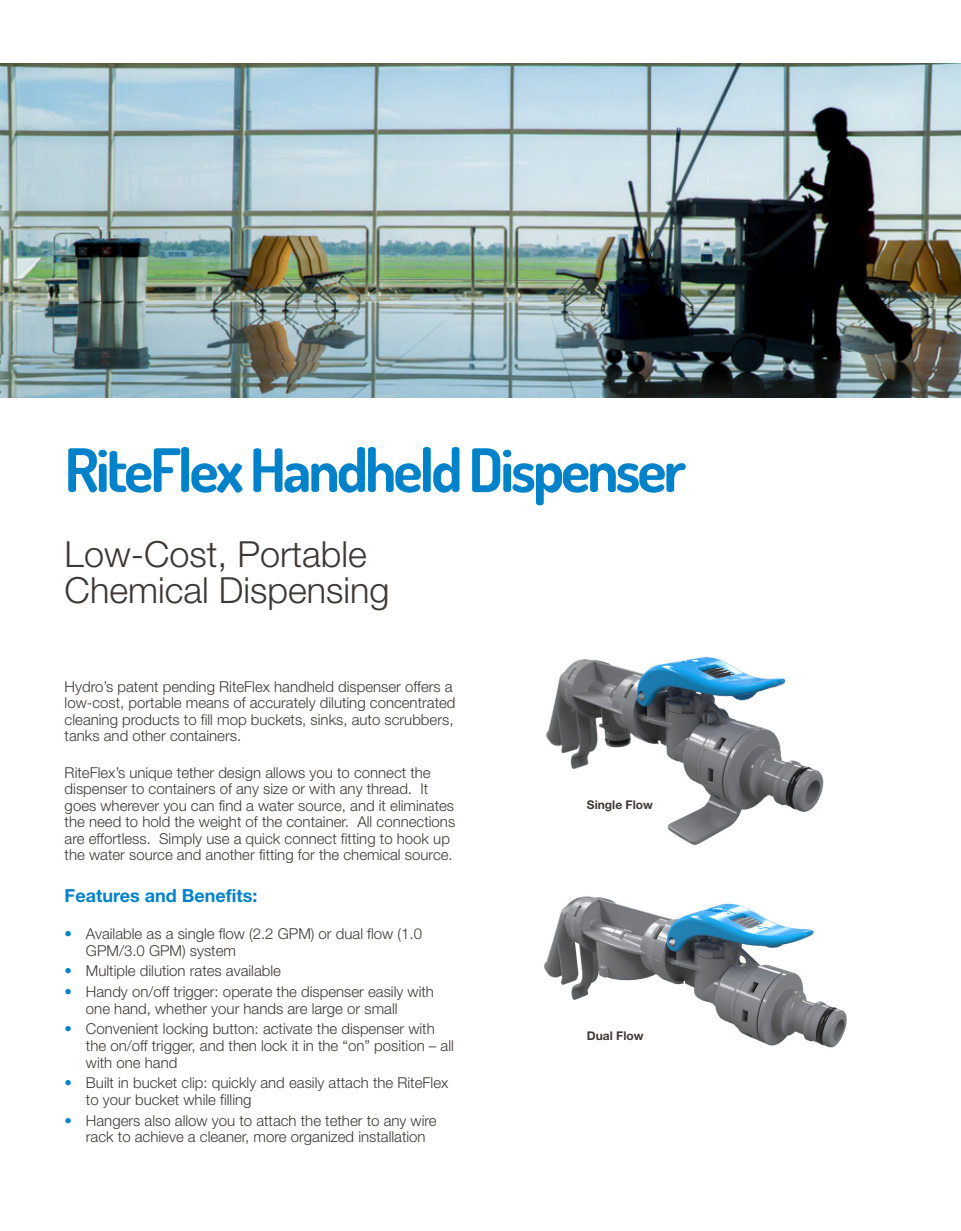
<style>
.page{position:relative;width:961px;height:1231px;background:#fff}
.page>*{position:absolute;margin:0;border:0;box-sizing:border-box;transform-origin:0 0}
.t1{font:700 60px "Dosis";letter-spacing:-.05em;color:#0082ca}
.Heading_Black{font:300 36px/36px "Helvetica Neue";color:#3e3835}
.Sub_Heading_Blue{font:700 18px "Helvetica Neue";color:#0082ca}
.Body{font:300 15px/16.5px "Helvetica Neue";color:#3e3935}
.Table_Headers{font:700 12px "Helvetica Neue";color:#3e3935}
.s1{color:#0083ca}
</style>
<div class="page">
<img style="left:0;top:64px;width:961px;height:334px">
<img style="left:544px;top:896px;width:303px;height:152px">
<img style="left:546px;top:656px;width:278px;height:189px">
<h1 class="t1" style="left:65px;top:431px;width:623px">RiteFlex Handheld Dispenser</h1>
<p class="Heading_Black" style="left:65px;top:536px;width:326px">Low-Cost, Portable<br>Chemical Dispensing</p>
<p class="Body" style="left:65px;top:677px;width:392px">Hydro’s patent pending RiteFlex handheld dispenser offers a low-cost, portable means of accurately diluting concentrated cleaning products to fill mop buckets, sinks, auto scrubbers, tanks and other containers.</p>
<p class="Body" style="left:65px;top:764px;width:392px">RiteFlex’s unique tether design allows you to connect the dispenser to containers of any size or with any thread. It goes wherever you can find a water source, and it eliminates the need to hold the weight of the container. All connections are effortless. Simply use a quick connect fitting to hook up the water source and another fitting for the chemical source.</p>
<p class="Sub_Heading_Blue" style="left:65px;top:884px;width:194px">Features and Benefits:</p>
<p class="Body" style="left:86px;top:925px;width:337px;text-indent:-21px"><span class="s1">•</span> Available as a single flow (2.2 GPM) or dual flow (1.0<br>GPM/3.0 GPM) system</p>
<p class="Body" style="left:65px;top:962px;width:218px"><span class="s1">•</span> Multiple dilution rates available</p>
<p class="Body" style="left:86px;top:983px;width:349px;text-indent:-21px"><span class="s1">•</span> Handy on/off trigger: operate the dispenser easily with one hand, whether your hands are large or small</p>
<p class="Body" style="left:86px;top:1020px;width:369px;text-indent:-21px"><span class="s1">•</span> Convenient locking button: activate the dispenser with the on/off trigger, and then lock it in the “on” position – all with one hand</p>
<p class="Body" style="left:86px;top:1074px;width:364px;text-indent:-21px"><span class="s1">•</span> Built in bucket clip: quickly and easily attach the RiteFlex to your bucket while filling</p>
<p class="Body" style="left:86px;top:1111px;width:352px;text-indent:-21px"><span class="s1">•</span> Hangers also allow you to attach the tether to any wire rack to achieve a cleaner, more organized installation</p>
<p class="Table_Headers" style="left:587px;top:797px;width:67px">Single Flow</p>
<p class="Table_Headers" style="left:587px;top:1028px;width:58px">Dual Flow</p>
</div>
